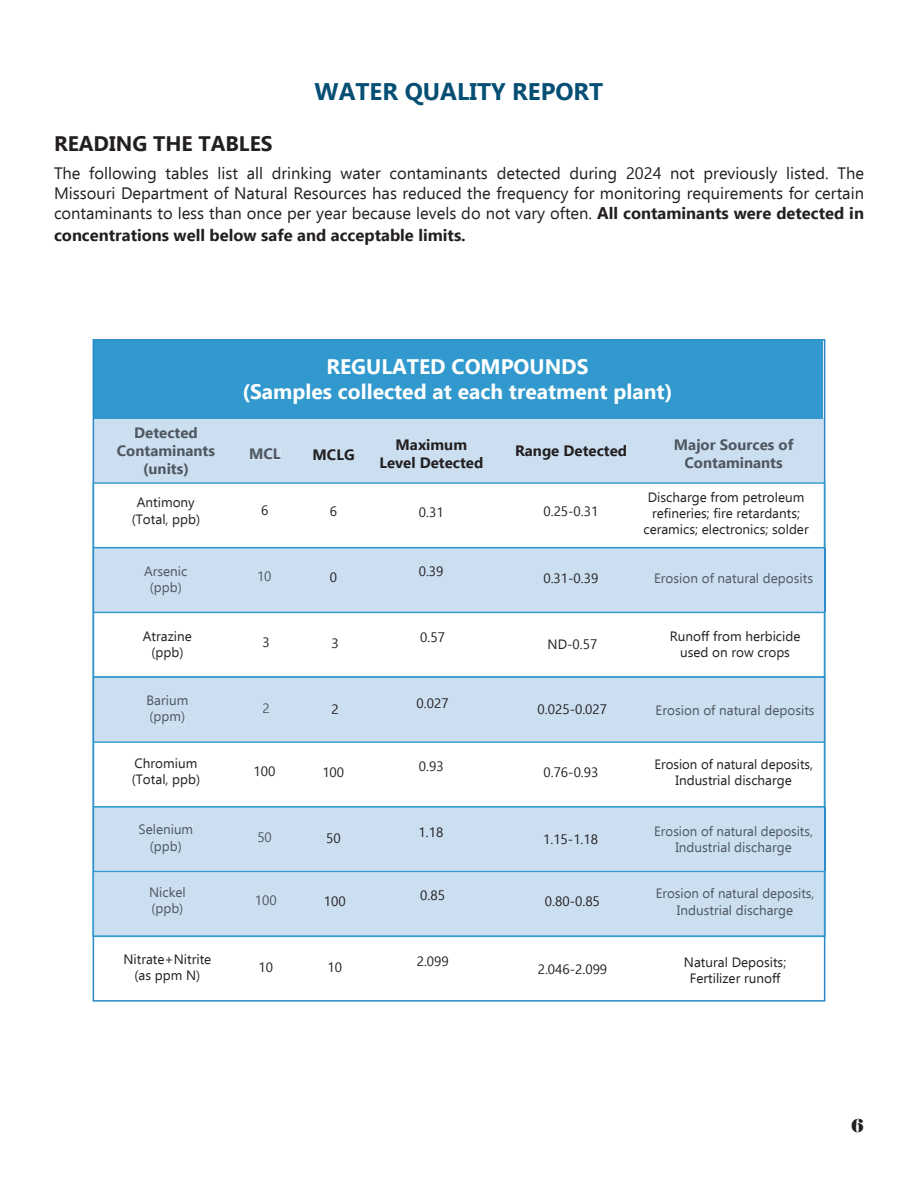
<style>
.page{position:relative;width:918px;height:1188px;background:#fff}
.page>*{position:absolute;margin:0;border:0;box-sizing:border-box;transform-origin:0 0}
.t1{font:700 24px "Ebrima";color:#054e74}
.t2{font:700 21px/25.2px "Ebrima";color:#fff;text-align:center}
.t3{font:700 21px "Ebrima";color:#231f20}
.t4{font:18px "Elephant";color:#231f20}
.t5{font:16.5px/19.8px "Ebrima";color:#231f20;text-align:justify}
.t6{font:700 16.5px "Ebrima";color:#231f20}
.t7{font:700 15px "Ebrima";color:#4f5760}
.t8{font:700 15px/18px "Ebrima";color:#231f20;text-align:center}
.t9{font:13.5px/16.2px "Ebrima";color:#231f20;text-align:center}
.t10{font:13.5px "Ebrima";color:#4f5760}
.s1{font-weight:700}
</style>
<div class="page">
<svg style="left:93px;top:339px;width:732px;height:663px;fill:#cbdff1"></svg>
<div style="left:95px;top:340px;width:728px;height:78px;background:#3199cd"></div>
<svg style="left:93px;top:482px;width:732px;height:65px"></svg>
<div style="left:93px;top:547px;width:732px;height:65px;background:#cbdff1"></div>
<svg style="left:93px;top:612px;width:732px;height:64px"></svg>
<div style="left:93px;top:678px;width:732px;height:63px;background:#cbdff1"></div>
<svg style="left:93px;top:676px;width:732px;height:2px"></svg>
<svg style="left:93px;top:741px;width:732px;height:65px"></svg>
<div style="left:93px;top:806px;width:732px;height:65px;background:#cbdff1"></div>
<hr style="left:94px;top:937px;width:730px;height:1px;background:#cbdff1">
<svg style="left:93px;top:871px;width:732px;height:66px;background:#41a0d0"></svg>
<div style="left:94px;top:872px;width:730px;height:63px;background:#cbdff1"></div>
<p class="t1" style="left:315px;top:73px;width:290px">WATER QUALITY REPORT</p>
<p class="t3" style="left:54px;top:127px;width:220px">READING THE TABLES</p>
<p class="t5" style="left:54px;top:163px;width:812px">The following tables list all drinking water contaminants detected during 2024 not previously listed. The Missouri Department of Natural Resources has reduced the frequency for monitoring requirements for certain contaminants to less than once per year because levels do not vary often. <span class="s1">All contaminants were detected in</span></p>
<p class="t6" style="left:54px;top:222px;width:413px">concentrations well below safe and acceptable limits.</p>
<h2 class="t2" style="left:242px;top:353px;width:432px">REGULATED COMPOUNDS<br>(Samples collected at each treatment plant)</h2>
<p class="t7" style="left:134px;top:421px;width:65px">Detected</p>
<p class="t7" style="left:117px;top:439px;width:100px">Contaminants</p>
<p class="t7" style="left:143px;top:457px;width:47px">(units)</p>
<p class="t8" style="left:313px;top:445px;width:44px">MCLG</p>
<p class="t8" style="left:379px;top:435px;width:105px">Maximum<br>Level Detected</p>
<p class="t8" style="left:515px;top:441px;width:114px">Range Detected</p>
<p class="t9" style="left:330px;top:503px;width:9px">6</p>
<p class="t9" style="left:419px;top:504px;width:26px">0.31</p>
<p class="t9" style="left:544px;top:503px;width:56px">0.25-0.31</p>
<p class="t7" style="left:249px;top:442px;width:33px">MCL</p>
<p class="t7" style="left:674px;top:433px;width:121px">Major Sources of</p>
<p class="t7" style="left:685px;top:451px;width:100px">Contaminants</p>
<p class="t9" style="left:643px;top:488px;width:167px">Discharge from petroleum refineries; fire retardants; ceramics; electronics; solder</p>
<p class="t9" style="left:132px;top:494px;width:70px">Antimony (Total, ppb)</p>
<p class="t9" style="left:261px;top:502px;width:9px">6</p>
<p class="t10" style="left:144px;top:561px;width:45px">Arsenic</p>
<p class="t10" style="left:150px;top:577px;width:33px">(ppb)</p>
<p class="t9" style="left:419px;top:563px;width:26px">0.39</p>
<p class="t10" style="left:257px;top:567px;width:16px">10</p>
<p class="t10" style="left:654px;top:569px;width:160px">Erosion of natural deposits</p>
<p class="t9" style="left:330px;top:569px;width:9px">0</p>
<p class="t9" style="left:543px;top:569px;width:56px">0.31-0.39</p>
<p class="t9" style="left:143px;top:628px;width:50px">Atrazine (ppb)</p>
<p class="t9" style="left:263px;top:634px;width:9px">3</p>
<p class="t9" style="left:670px;top:627px;width:132px">Runoff from herbicide used on row crops</p>
<p class="t9" style="left:420px;top:628px;width:26px">0.57</p>
<p class="t9" style="left:331px;top:635px;width:9px">3</p>
<p class="t9" style="left:548px;top:635px;width:51px">ND-0.57</p>
<p class="t10" style="left:147px;top:690px;width:43px">Barium</p>
<p class="t10" style="left:150px;top:706px;width:37px">(ppm)</p>
<p class="t9" style="left:417px;top:694px;width:34px">0.027</p>
<p class="t10" style="left:263px;top:698px;width:9px">2</p>
<p class="t10" style="left:656px;top:700px;width:160px">Erosion of natural deposits</p>
<p class="t9" style="left:331px;top:700px;width:9px">2</p>
<p class="t9" style="left:538px;top:701px;width:71px">0.025-0.027</p>
<p class="t9" style="left:132px;top:755px;width:70px;text-align:left">Chromium (Total, ppb)</p>
<p class="t9" style="left:254px;top:763px;width:23px">100</p>
<p class="t9" style="left:654px;top:756px;width:160px">Erosion of natural deposits,<br>Industrial discharge</p>
<p class="t9" style="left:419px;top:757px;width:26px">0.93</p>
<p class="t9" style="left:322px;top:763px;width:23px">100</p>
<p class="t9" style="left:544px;top:764px;width:56px">0.76-0.93</p>
<p class="t10" style="left:139px;top:820px;width:56px">Selenium</p>
<p class="t10" style="left:150px;top:836px;width:33px">(ppb)</p>
<p class="t10" style="left:149px;top:883px;width:38px">Nickel</p>
<p class="t10" style="left:151px;top:899px;width:33px">(ppb)</p>
<p class="t10" style="left:257px;top:828px;width:16px">50</p>
<p class="t10" style="left:654px;top:821px;width:160px">Erosion of natural deposits,</p>
<p class="t10" style="left:675px;top:837px;width:118px">Industrial discharge</p>
<p class="t9" style="left:419px;top:824px;width:26px">1.18</p>
<p class="t9" style="left:326px;top:830px;width:16px">50</p>
<p class="t9" style="left:543px;top:830px;width:56px">1.15-1.18</p>
<p class="t10" style="left:255px;top:891px;width:23px">100</p>
<p class="t10" style="left:656px;top:884px;width:160px">Erosion of natural deposits,</p>
<p class="t10" style="left:677px;top:900px;width:118px">Industrial discharge</p>
<p class="t9" style="left:420px;top:887px;width:26px">0.85</p>
<p class="t9" style="left:324px;top:893px;width:23px">100</p>
<p class="t9" style="left:545px;top:893px;width:56px">0.80-0.85</p>
<p class="t9" style="left:123px;top:950px;width:89px">Nitrate+Nitrite (as ppm N)</p>
<p class="t9" style="left:259px;top:958px;width:16px">10</p>
<p class="t9" style="left:327px;top:959px;width:16px">10</p>
<p class="t9" style="left:417px;top:953px;width:34px">2.099</p>
<p class="t9" style="left:538px;top:960px;width:71px">2.046-2.099</p>
<p class="t9" style="left:684px;top:953px;width:104px">Natural Deposits;<br>Fertilizer runoff</p>
<h3 class="t4" style="left:851px;top:1114px;width:14px">6</h3>
</div>
